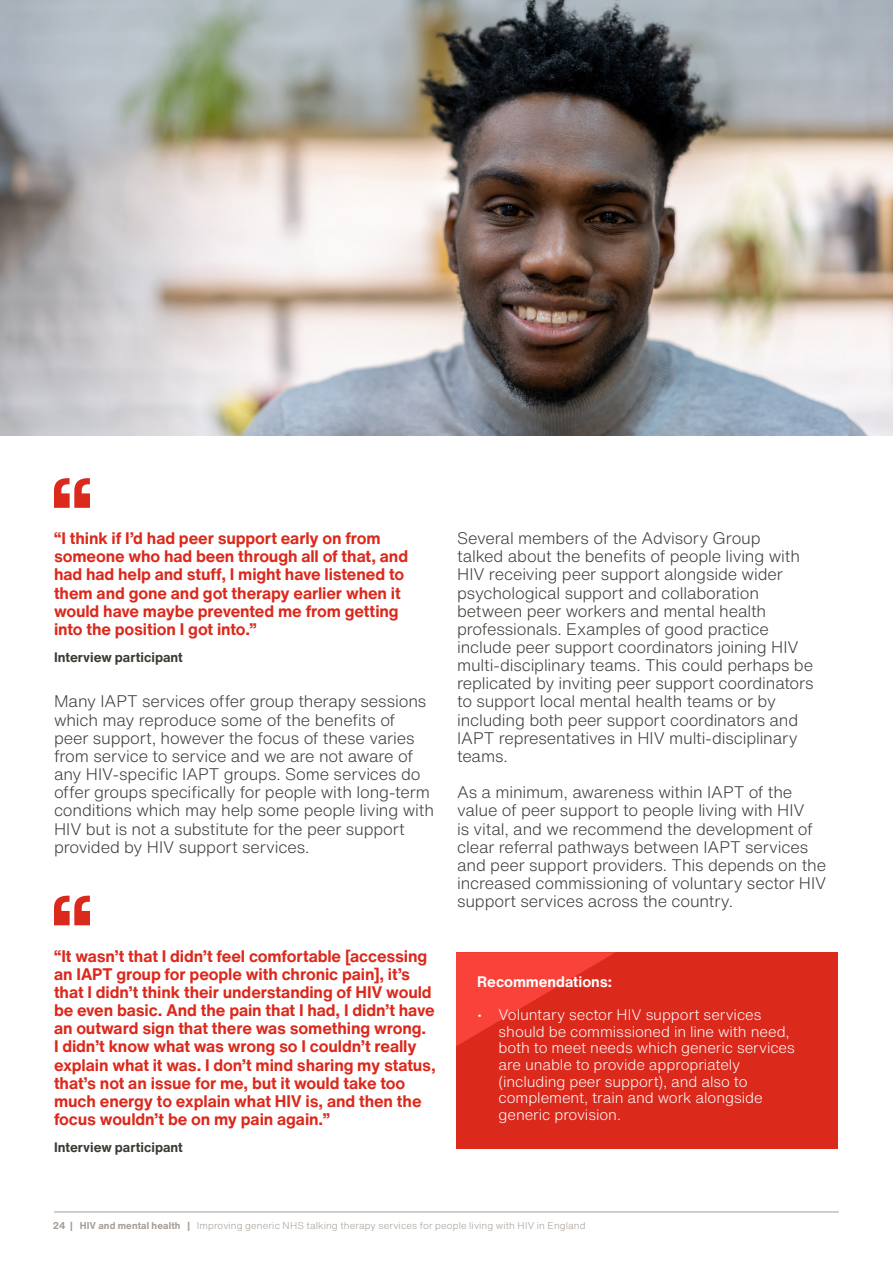
<style>
.page{position:relative;width:893px;height:1263px;background:#fff}
.page>*{position:absolute;margin:0;border:0;box-sizing:border-box;transform-origin:0 0}
.t1{font:300 16.5px/18.1px "Helvetica Now Text";letter-spacing:-.01em;color:#3d3935}
.t2{font:700 16.5px/18.1px "Helvetica Now Text";letter-spacing:-.01em;color:#db291c}
.t3{font:300 15px/16.6px "Helvetica Now Text";letter-spacing:-.005em;color:#fff}
.t4{font:700 15px "Helvetica Now Text";letter-spacing:-.005em;color:#fff}
.t5{font:700 13.5px "Helvetica Now Text";color:#3d3935}
.t6{font:300 9.75px "Helvetica Now Text";letter-spacing:.01em;color:#a59c94}
.s1{font-weight:700}
</style>
<div class="page">
<svg style="left:54px;top:478px;width:36px;height:30px"></svg>
<svg style="left:54px;top:896px;width:36px;height:29px"></svg>
<hr style="left:54px;top:1212px;width:785px;height:1px;background:#a59c94">
<div style="left:456px;top:952px;width:382px;height:196px;background:#db291c"></div>
<svg style="left:456px;top:952px;width:159px;height:94px"></svg>
<img style="left:0;top:0;width:893px;height:435px">
<p class="t2" style="left:54px;top:529px;width:356px">“I think if I’d had peer support early on from someone who had been through all of that, and had had help and stuff, I might have listened to them and gone and got therapy earlier when it would have maybe prevented me from getting into the position I got into.”</p>
<p class="t5" style="left:54px;top:646px;width:130px">Interview participant</p>
<p class="t1" style="left:54px;top:692px;width:382px">Many IAPT services offer group therapy sessions which may reproduce some of the benefits of<br>peer support, however the focus of these varies from service to service and we are not aware of any HIV-specific IAPT groups. Some services do offer groups specifically for people with long-term conditions which may help some people living with HIV but is not a substitute for the peer support provided by HIV support services.</p>
<p class="t2" style="left:54px;top:946px;width:383px">“It wasn’t that I didn’t feel comfortable [accessing an IAPT group for people with chronic pain], it’s that I didn’t think their understanding of HIV would be even basic. And the pain that I had, I didn’t have an outward sign that there was something wrong.<br>I didn’t know what was wrong so I couldn’t really explain what it was. I don’t mind sharing my status, that’s not an issue for me, but it would take too much energy to explain what HIV is, and then the focus wouldn’t be on my pain again.”</p>
<p class="t5" style="left:54px;top:1137px;width:130px">Interview participant</p>
<p class="t1" style="left:457px;top:529px;width:358px">Several members of the Advisory Group<br>talked about the benefits of people living with HIV receiving peer support alongside wider psychological support and collaboration between peer workers and mental health professionals. Examples of good practice include peer support coordinators joining HIV multi-disciplinary teams. This could perhaps be replicated by inviting peer support coordinators to support local mental health teams or by including both peer support coordinators and IAPT representatives in HIV multi-disciplinary teams.</p>
<p class="t1" style="left:457px;top:783px;width:371px">As a minimum, awareness within IAPT of the value of peer support to people living with HIV<br>is vital, and we recommend the development of clear referral pathways between IAPT services and peer support providers. This depends on the increased commissioning of voluntary sector HIV support services across the country.</p>
<p class="t4" style="left:477px;top:970px;width:136px">Recommendations:</p>
<p class="t3" style="left:499px;top:1006px;width:298px;text-indent:-21px">• Voluntary sector HIV support services should be commissioned in line with need, both to meet needs which generic services are unable to provide appropriately (including peer support), and also to complement, train and work alongside generic provision.</p>
<p class="t6" style="left:53px;top:1218px;width:534px"><span class="s1">24 | HIV and mental health |</span> Improving generic NHS talking therapy services for people living with HIV in England</p>
</div>
